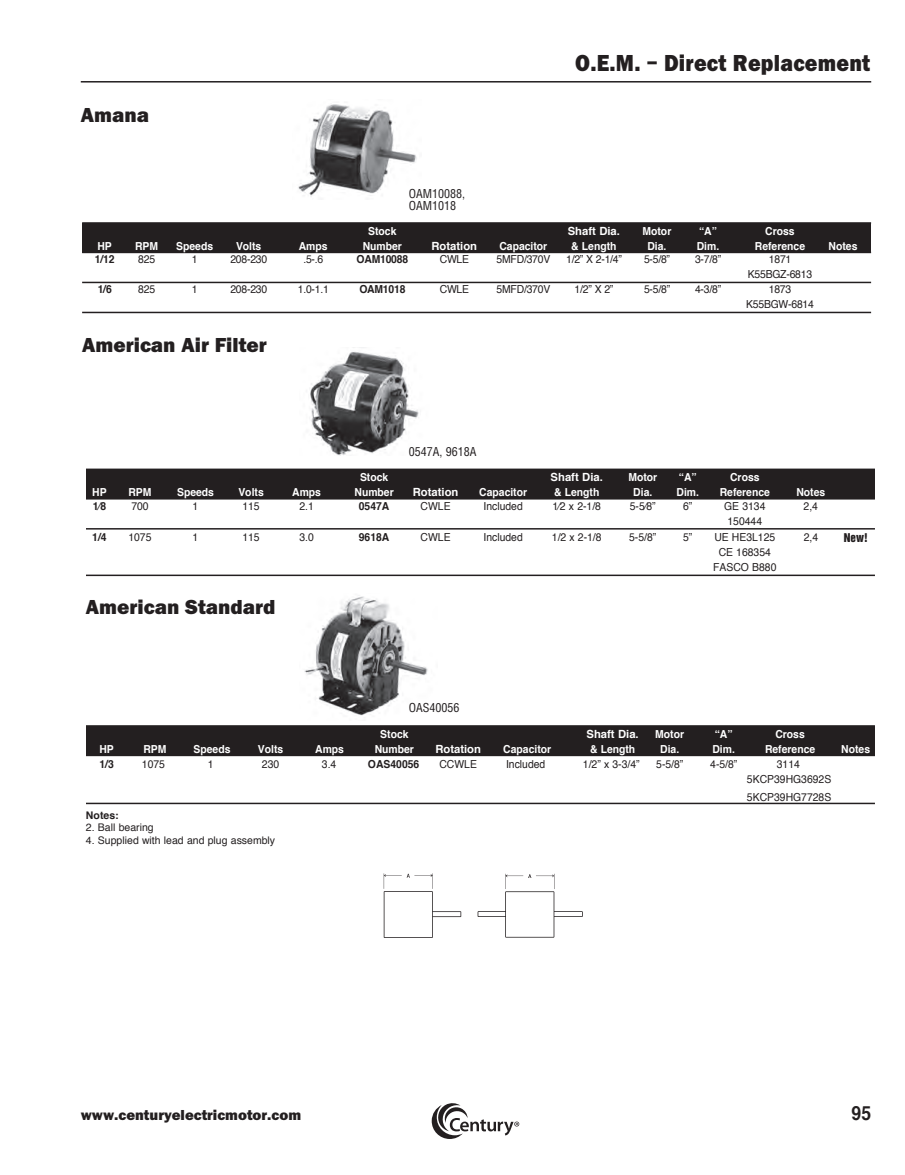
<style>
.page{position:relative;width:905px;height:1175px;background:#fff}
.page>*{position:absolute;margin:0;border:0;box-sizing:border-box;transform-origin:0 0}
.t1{font:800 24px "Franklin Got Md ITC";letter-spacing:.01em;color:#231f20;scale:.9 1}
.t2{font:800 21px "Franklin Got Md ITC";color:#231f20}
.t3{font:700 19.5px "Helvetica";color:#231f20;scale:.9 1}
.t4{font:800 15px "Franklin Got Md ITC";color:#231f20}
.t5{font:condensed 12px/12px "Helvetica";color:#231f20}
.t6{font:700 11.25px "Helvetica";color:#fff}
.t7{font:11.1px/15px "Helvetica";color:#231f20;text-align:center;scale:.94 1}
.t8{font:700 11.1px "Helvetica";color:#fff;scale:.94 1}
.t9{font:11.1px/15px "Helvetica";letter-spacing:-.02em;color:#231f20;text-align:center;scale:.94 1}
.t10{font:700 11.1px "Helvetica";color:#231f20;scale:.94 1}
.t11{font:700 11.1px "Helvetica";letter-spacing:-.02em;color:#231f20;scale:.94 1}
.t12{font:11.1px "Helvetica Inserat";color:#231f20}
.t13{font:10.5px "Helvetica";color:#231f20}
.t14{font:700 10.5px "Helvetica";color:#231f20}
</style>
<div class="page">
<hr style="left:81px;top:81px;width:790px;height:2px;background:#231f20">
<svg style="left:431px;top:1103px;width:88px;height:36px"></svg>
<img style="left:383px;top:873px;width:79px;height:65px">
<img style="left:477px;top:873px;width:106px;height:65px">
<div style="left:82px;top:223px;width:789px;height:29px;background:#231f20"></div>
<hr style="left:82px;top:222px;width:789px;height:2px;background:#231f20">
<hr style="left:82px;top:252px;width:789px;height:1px;background:#231f20">
<hr style="left:82px;top:282px;width:789px;height:1px;background:#231f20">
<hr style="left:82px;top:312px;width:789px;height:1px;background:#231f20">
<img style="left:298px;top:104px;width:119px;height:93px">
<div style="left:86px;top:469px;width:788px;height:30px;background:#231f20"></div>
<div style="left:86px;top:725px;width:788px;height:30px;background:#231f20"></div>
<img style="left:310px;top:351px;width:109px;height:104px">
<hr style="left:86px;top:468px;width:788px;height:2px;background:#231f20">
<hr style="left:86px;top:528px;width:788px;height:1px;background:#231f20">
<hr style="left:86px;top:574px;width:788px;height:2px;background:#231f20">
<hr style="left:86px;top:754px;width:788px;height:2px;background:#231f20">
<hr style="left:86px;top:802px;width:788px;height:2px;background:#231f20">
<img style="left:304px;top:595px;width:124px;height:121px">
<h2 class="t2" style="left:81px;top:103px;width:70px">Amana</h2>
<p class="t5" style="left:409px;top:188px;width:58px">OAM10088,<br>OAM1018</p>
<h1 class="t1" style="left:575px;top:50px;width:329px">O.E.M. – Direct Replacement</h1>
<p class="t8" style="left:368px;top:222px;width:32px">Stock</p>
<p class="t6" style="left:567px;top:221px;width:54px">Shaft Dia.</p>
<p class="t8" style="left:642px;top:222px;width:32px">Motor</p>
<p class="t8" style="left:699px;top:222px;width:21px">“A”</p>
<p class="t8" style="left:765px;top:222px;width:33px">Cross</p>
<p class="t8" style="left:97px;top:237px;width:17px">HP</p>
<p class="t8" style="left:135px;top:237px;width:26px">RPM</p>
<p class="t8" style="left:176px;top:237px;width:41px">Speeds</p>
<p class="t8" style="left:236px;top:237px;width:29px">Volts</p>
<p class="t8" style="left:299px;top:237px;width:32px">Amps</p>
<p class="t8" style="left:362px;top:237px;width:43px">Number</p>
<p class="t6" style="left:431px;top:236px;width:47px">Rotation</p>
<p class="t8" style="left:499px;top:237px;width:52px">Capacitor</p>
<p class="t8" style="left:571px;top:237px;width:50px">&amp; Length</p>
<p class="t8" style="left:647px;top:237px;width:22px">Dia.</p>
<p class="t8" style="left:696px;top:237px;width:25px">Dim.</p>
<p class="t8" style="left:754px;top:237px;width:55px">Reference</p>
<p class="t8" style="left:828px;top:237px;width:32px">Notes</p>
<p class="t10" style="left:95px;top:250px;width:22px">1/12</p>
<p class="t7" style="left:138px;top:252px;width:19px">825</p>
<p class="t7" style="left:192px;top:252px;width:8px">1</p>
<p class="t7" style="left:230px;top:252px;width:41px">208-230</p>
<p class="t7" style="left:303px;top:252px;width:23px">.5-.6</p>
<p class="t11" style="left:356px;top:250px;width:56px">OAM10088</p>
<p class="t7" style="left:440px;top:252px;width:33px">CWLE</p>
<p class="t9" style="left:496px;top:252px;width:59px">5MFD/370V</p>
<p class="t7" style="left:566px;top:252px;width:61px">1/2” X 2-1/4”</p>
<p class="t7" style="left:644px;top:252px;width:29px">5-5/8”</p>
<p class="t7" style="left:695px;top:252px;width:29px">3-7/8”</p>
<p class="t9" style="left:747px;top:252px;width:70px">1871<br>K55BGZ-6813</p>
<p class="t10" style="left:98px;top:280px;width:16px">1/6</p>
<p class="t7" style="left:138px;top:282px;width:19px">825</p>
<p class="t7" style="left:192px;top:282px;width:8px">1</p>
<p class="t7" style="left:230px;top:282px;width:41px">208-230</p>
<p class="t7" style="left:298px;top:282px;width:35px">1.0-1.1</p>
<p class="t11" style="left:359px;top:280px;width:51px">OAM1018</p>
<p class="t7" style="left:440px;top:282px;width:33px">CWLE</p>
<p class="t9" style="left:496px;top:282px;width:59px">5MFD/370V</p>
<p class="t7" style="left:574px;top:282px;width:43px">1/2” X 2”</p>
<p class="t7" style="left:644px;top:282px;width:29px">5-5/8”</p>
<p class="t7" style="left:695px;top:282px;width:29px">4-3/8”</p>
<p class="t9" style="left:746px;top:282px;width:74px">1873<br>K55BGW-6814</p>
<h2 class="t2" style="left:82px;top:333px;width:186px">American Air Filter</h2>
<p class="t5" style="left:409px;top:446px;width:69px">0547A, 9618A</p>
<p class="t8" style="left:360px;top:468px;width:32px">Stock</p>
<p class="t6" style="left:550px;top:468px;width:54px">Shaft Dia.</p>
<p class="t8" style="left:628px;top:468px;width:32px">Motor</p>
<p class="t8" style="left:679px;top:468px;width:21px">“A”</p>
<p class="t8" style="left:730px;top:468px;width:33px">Cross</p>
<p class="t8" style="left:92px;top:483px;width:17px">HP</p>
<p class="t8" style="left:128px;top:483px;width:26px">RPM</p>
<p class="t8" style="left:177px;top:483px;width:41px">Speeds</p>
<p class="t8" style="left:238px;top:483px;width:29px">Volts</p>
<p class="t8" style="left:292px;top:483px;width:32px">Amps</p>
<p class="t8" style="left:354px;top:483px;width:43px">Number</p>
<p class="t6" style="left:413px;top:483px;width:47px">Rotation</p>
<p class="t8" style="left:479px;top:483px;width:52px">Capacitor</p>
<p class="t8" style="left:554px;top:483px;width:50px">&amp; Length</p>
<p class="t8" style="left:633px;top:483px;width:22px">Dia.</p>
<p class="t8" style="left:676px;top:483px;width:25px">Dim.</p>
<p class="t8" style="left:719px;top:483px;width:55px">Reference</p>
<p class="t8" style="left:796px;top:483px;width:32px">Notes</p>
<p class="t10" style="left:93px;top:496px;width:16px">1⁄8</p>
<p class="t7" style="left:131px;top:498px;width:20px">700</p>
<p class="t7" style="left:193px;top:498px;width:8px">1</p>
<p class="t7" style="left:242px;top:498px;width:20px">115</p>
<p class="t7" style="left:299px;top:498px;width:17px">2.1</p>
<p class="t10" style="left:359px;top:496px;width:34px">0547A</p>
<p class="t7" style="left:420px;top:498px;width:33px">CWLE</p>
<p class="t7" style="left:483px;top:498px;width:43px">Included</p>
<p class="t7" style="left:552px;top:498px;width:53px">1⁄2 x 2-1/8</p>
<p class="t7" style="left:629px;top:498px;width:29px">5-5⁄8”</p>
<p class="t7" style="left:683px;top:498px;width:11px">6”</p>
<p class="t7" style="left:724px;top:498px;width:45px">GE 3134</p>
<p class="t7" style="left:803px;top:498px;width:17px">2,4</p>
<p class="t7" style="left:727px;top:513px;width:38px">150444</p>
<p class="t10" style="left:92px;top:528px;width:17px">1/4</p>
<p class="t7" style="left:128px;top:530px;width:26px">1075</p>
<p class="t7" style="left:193px;top:530px;width:8px">1</p>
<p class="t7" style="left:242px;top:530px;width:20px">115</p>
<p class="t7" style="left:299px;top:530px;width:17px">3.0</p>
<p class="t10" style="left:359px;top:528px;width:34px">9618A</p>
<p class="t7" style="left:420px;top:530px;width:33px">CWLE</p>
<p class="t7" style="left:483px;top:530px;width:43px">Included</p>
<p class="t7" style="left:552px;top:530px;width:54px">1/2 x 2-1/8</p>
<p class="t7" style="left:629px;top:530px;width:30px">5-5/8”</p>
<p class="t7" style="left:683px;top:530px;width:11px">5”</p>
<p class="t7" style="left:714px;top:530px;width:66px">UE HE3L125</p>
<p class="t7" style="left:803px;top:530px;width:17px">2,4</p>
<p class="t12" style="left:843px;top:531px;width:25px">New!</p>
<p class="t7" style="left:713px;top:545px;width:69px">CE 168354<br>FASCO B880</p>
<h2 class="t2" style="left:86px;top:595px;width:191px">American Standard</h2>
<p class="t5" style="left:409px;top:701px;width:52px">OAS40056</p>
<p class="t8" style="left:380px;top:724px;width:32px">Stock</p>
<p class="t6" style="left:586px;top:724px;width:54px">Shaft Dia.</p>
<p class="t8" style="left:655px;top:724px;width:32px">Motor</p>
<p class="t8" style="left:714px;top:724px;width:21px">“A”</p>
<p class="t8" style="left:775px;top:724px;width:33px">Cross</p>
<p class="t8" style="left:99px;top:739px;width:17px">HP</p>
<p class="t8" style="left:143px;top:739px;width:26px">RPM</p>
<p class="t8" style="left:193px;top:739px;width:41px">Speeds</p>
<p class="t8" style="left:258px;top:739px;width:29px">Volts</p>
<p class="t8" style="left:315px;top:739px;width:32px">Amps</p>
<p class="t8" style="left:375px;top:739px;width:43px">Number</p>
<p class="t6" style="left:435px;top:739px;width:47px">Rotation</p>
<p class="t8" style="left:503px;top:739px;width:52px">Capacitor</p>
<p class="t8" style="left:590px;top:739px;width:50px">&amp; Length</p>
<p class="t8" style="left:660px;top:739px;width:22px">Dia.</p>
<p class="t8" style="left:712px;top:739px;width:25px">Dim.</p>
<p class="t8" style="left:765px;top:739px;width:55px">Reference</p>
<p class="t8" style="left:841px;top:739px;width:32px">Notes</p>
<p class="t10" style="left:99px;top:754px;width:17px">1/3</p>
<p class="t7" style="left:142px;top:756px;width:26px">1075</p>
<p class="t7" style="left:208px;top:756px;width:8px">1</p>
<p class="t7" style="left:262px;top:756px;width:20px">230</p>
<p class="t7" style="left:322px;top:756px;width:17px">3.4</p>
<p class="t10" style="left:368px;top:754px;width:56px">OAS40056</p>
<p class="t7" style="left:439px;top:756px;width:41px">CCWLE</p>
<p class="t7" style="left:506px;top:756px;width:43px">Included</p>
<p class="t7" style="left:583px;top:756px;width:62px">1/2” x 3-3/4”</p>
<p class="t7" style="left:656px;top:756px;width:30px">5-5/8”</p>
<p class="t7" style="left:710px;top:756px;width:30px">4-5/8”</p>
<p class="t7" style="left:747px;top:756px;width:91px">3114<br>5KCP39HG3692S</p>
<p class="t7" style="left:747px;top:789px;width:91px">5KCP39HG7728S</p>
<p class="t14" style="left:86px;top:806px;width:34px">Notes:</p>
<p class="t13" style="left:86px;top:819px;width:69px">2. Ball bearing</p>
<p class="t13" style="left:86px;top:832px;width:191px">4. Supplied with lead and plug assembly</p>
<h3 class="t4" style="left:81px;top:1106px;width:222px">www.centuryelectricmotor.com</h3>
<h3 class="t3" style="left:851px;top:1097px;width:23px">95</h3>
</div>
